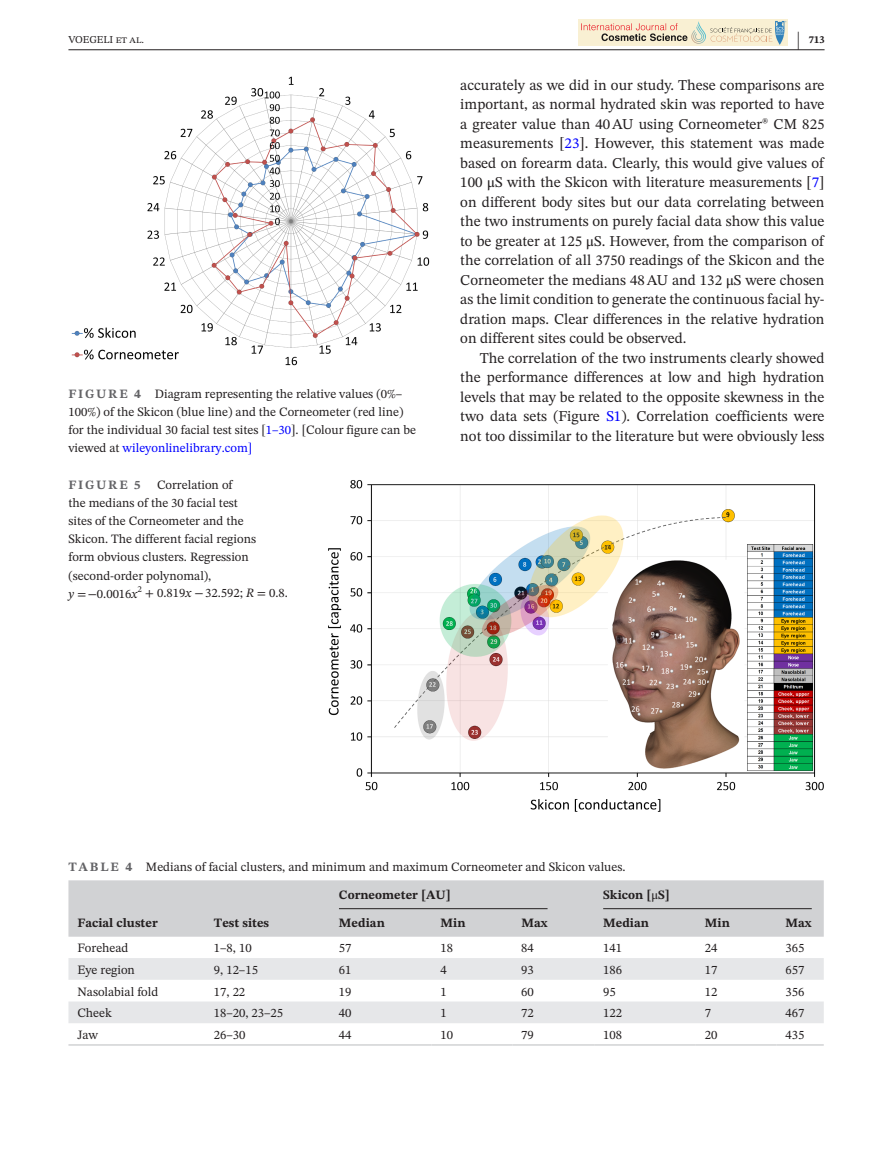
<style>
.page{position:relative;width:893px;height:1174px;background:#fff}
.page>*{position:absolute;margin:0;border:0;box-sizing:border-box;transform-origin:0 0}
.t1{font:700 21px "STIX Two Text";color:#231f20;scale:.42 1}
.t2{font:15px/19.5px "STIX Two Text";color:#231f20;text-align:justify}
.t3{font:12.75px/18px "STIX Two Text";color:#231f20}
.t4{font:700 12.75px "STIX Two Text";color:#231f20}
.t5{font:700 12.75px "STIX Two Text";letter-spacing:.14em;color:#636366}
.t6{font:10.5px "STIX Two Text";color:#231f20}
.t7{font:700 10.5px "STIX Two Text";color:#231f20}
.t8{font:8.85px "STIX Two Text";color:#231f20}
.s1{color:#00f}
.s2{font-family:"STIX"}
.s3{font-weight:700;color:#636366}
.s4{font-style:italic}
.s5{font-family:"STIX";font-weight:400}
</style>
<div class="page">
<hr style="left:68px;top:49px;width:756px;height:1px;background:#231f20">
<img style="left:578px;top:20px;width:209px;height:25px">
<svg style="left:581px;top:21px;width:191px;height:23px;background:#e5d7bd"></svg>
<img style="left:72px;top:76px;width:357px;height:289px">
<img style="left:328px;top:480px;width:496px;height:332px">
<div style="left:68px;top:880px;width:756px;height:56px;background:#d1d2d4"></div>
<svg style="left:68px;top:958px;width:756px;height:65px;fill:#e6e7e9"></svg>
<hr style="left:68px;top:1044px;width:137px;height:1px;background:#d1d2d4">
<hr style="left:205px;top:1044px;width:125px;height:1px;background:#d1d2d4">
<hr style="left:330px;top:1044px;width:102px;height:1px;background:#d1d2d4">
<hr style="left:432px;top:1044px;width:80px;height:1px;background:#d1d2d4">
<hr style="left:512px;top:1044px;width:82px;height:1px;background:#d1d2d4">
<hr style="left:594px;top:1044px;width:102px;height:1px;background:#d1d2d4">
<hr style="left:696px;top:1044px;width:81px;height:1px;background:#d1d2d4">
<hr style="left:777px;top:1044px;width:47px;height:1px;background:#d1d2d4">
<hr style="left:339px;top:908px;width:209px;height:1px;background:#231f20">
<hr style="left:603px;top:908px;width:209px;height:1px;background:#231f20">
<h1 class="t1" style="left:797px;top:24px;width:8px">|</h1>
<p class="t6" style="left:68px;top:32px;width:77px">VOEGELI et al.</p>
<p class="t7" style="left:809px;top:32px;width:17px">713</p>
<p class="t2" style="left:460px;top:75px;width:366px">accurately as we did in our study. These comparisons are important, as normal hydrated skin was reported to have a greater value than 40AU using Corneometer® CM 825 measurements [<span class="s1">23</span>]. However, this statement was made based on forearm data. Clearly, this would give values of 100 <span class="s2">μ</span>S with the Skicon with literature measurements [<span class="s1">7</span>] on different body sites but our data correlating between the two instruments on purely facial data show this value to be greater at 125 <span class="s2">μ</span>S. However, from the comparison of the correlation of all 3750 readings of the Skicon and the Corneometer the medians 48AU and 132 <span class="s2">μ</span>S were chosen as the limit condition to generate the continuous facial hy&shy;dration maps. Clear differences in the relative hydration on different sites could be observed.</p>
<p class="t2" style="left:460px;top:348px;width:366px;text-indent:20px">The correlation of the two instruments clearly showed the performance differences at low and high hydration levels that may be related to the opposite skewness in the two data sets (Figure <span class="s1">S1</span>). Correlation coefficients were not too dissimilar to the literature but were obviously less</p>
<p class="t3" style="left:68px;top:384px;width:349px"><span class="s3">FIGURE 4</span> Diagram representing the relative values (0%– 100%) of the Skicon (blue line) and the Corneometer (red line) for the individual 30 facial test sites [<span class="s1">1–30</span>]. [Colour figure can be viewed at <span class="s1">wileyonlinelibrary.com]</span></p>
<p class="t5" style="left:68px;top:476px;width:74px">FIGURE 5</p>
<p class="t3" style="left:68px;top:476px;width:189px;text-indent:89px">Correlation of<br>the medians of the 30 facial test sites of the Corneometer and the<br>Skicon. The different facial regions form obvious clusters. Regression (second-order polynomal),<br><span class="s4">y</span> <span class="s2">=</span>−0.0016<span class="s4">x</span></p>
<p class="t8" style="left:137px;top:582px;width:6px">2</p>
<p class="t3" style="left:145px;top:584px;width:145px"><span class="s2">+</span> 0.819<span class="s4">x</span> −32.592; <span class="s4">R</span> <span class="s2">=</span> 0.8.</p>
<p class="t3" style="left:68px;top:857px;width:559px"><span class="s3">TABLE 4</span> Medians of facial clusters, and minimum and maximum Corneometer and Skicon values.</p>
<p class="t4" style="left:77px;top:914px;width:82px">Facial cluster</p>
<p class="t4" style="left:214px;top:914px;width:57px">Test sites</p>
<p class="t4" style="left:339px;top:886px;width:113px">Corneometer [AU]</p>
<p class="t4" style="left:603px;top:886px;width:68px">Skicon [<span class="s5">μ</span>S]</p>
<p class="t4" style="left:339px;top:914px;width:47px">Median</p>
<p class="t4" style="left:441px;top:914px;width:27px">Min</p>
<p class="t4" style="left:521px;top:914px;width:28px">Max</p>
<p class="t4" style="left:603px;top:914px;width:47px">Median</p>
<p class="t4" style="left:705px;top:914px;width:27px">Min</p>
<p class="t4" style="left:785px;top:914px;width:28px">Max</p>
<p class="t3" style="left:77px;top:938px;width:53px">Forehead</p>
<p class="t3" style="left:214px;top:938px;width:39px">1–8, 10</p>
<p class="t3" style="left:339px;top:938px;width:14px">57</p>
<p class="t3" style="left:441px;top:938px;width:14px">18</p>
<p class="t3" style="left:521px;top:938px;width:14px">84</p>
<p class="t3" style="left:603px;top:938px;width:20px">141</p>
<p class="t3" style="left:705px;top:938px;width:14px">24</p>
<p class="t3" style="left:785px;top:938px;width:20px">365</p>
<p class="t3" style="left:77px;top:960px;width:59px">Eye region</p>
<p class="t3" style="left:214px;top:960px;width:46px">9, 12–15</p>
<p class="t3" style="left:339px;top:960px;width:14px">61</p>
<p class="t3" style="left:441px;top:960px;width:8px">4</p>
<p class="t3" style="left:521px;top:960px;width:14px">93</p>
<p class="t3" style="left:603px;top:960px;width:20px">186</p>
<p class="t3" style="left:705px;top:960px;width:14px">17</p>
<p class="t3" style="left:785px;top:960px;width:20px">657</p>
<p class="t3" style="left:77px;top:982px;width:82px">Nasolabial fold</p>
<p class="t3" style="left:214px;top:982px;width:33px">17, 22</p>
<p class="t3" style="left:339px;top:982px;width:14px">19</p>
<p class="t3" style="left:440px;top:982px;width:8px">1</p>
<p class="t3" style="left:521px;top:982px;width:14px">60</p>
<p class="t3" style="left:603px;top:982px;width:14px">95</p>
<p class="t3" style="left:705px;top:982px;width:14px">12</p>
<p class="t3" style="left:785px;top:982px;width:20px">356</p>
<p class="t3" style="left:77px;top:1004px;width:36px">Cheek</p>
<p class="t3" style="left:214px;top:1004px;width:71px">18–20, 23–25</p>
<p class="t3" style="left:339px;top:1004px;width:14px">40</p>
<p class="t3" style="left:440px;top:1004px;width:8px">1</p>
<p class="t3" style="left:521px;top:1004px;width:14px">72</p>
<p class="t3" style="left:603px;top:1004px;width:20px">122</p>
<p class="t3" style="left:705px;top:1004px;width:8px">7</p>
<p class="t3" style="left:785px;top:1004px;width:20px">467</p>
<p class="t3" style="left:77px;top:1025px;width:22px">Jaw</p>
<p class="t3" style="left:214px;top:1025px;width:33px">26–30</p>
<p class="t3" style="left:339px;top:1025px;width:14px">44</p>
<p class="t3" style="left:440px;top:1025px;width:14px">10</p>
<p class="t3" style="left:521px;top:1025px;width:14px">79</p>
<p class="t3" style="left:603px;top:1025px;width:20px">108</p>
<p class="t3" style="left:705px;top:1025px;width:14px">20</p>
<p class="t3" style="left:785px;top:1025px;width:20px">435</p>
</div>
